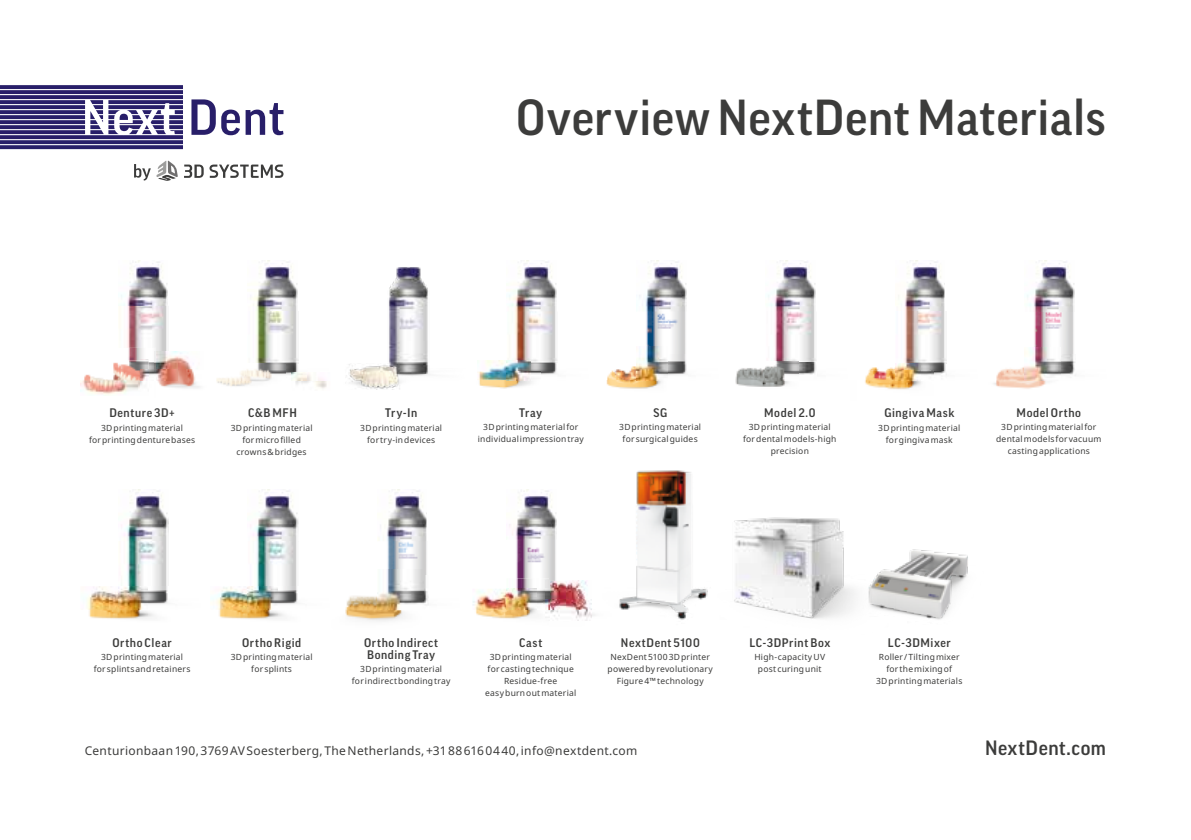
<style>
.page{position:relative;width:1191px;height:840px;background:#fff}
.page>*{position:absolute;margin:0;border:0;box-sizing:border-box;transform-origin:0 0}
.t1{font:500 48.8px "Good Pro";letter-spacing:.01em;color:#3c3c3b}
.t2{font:500 20px "Good Pro";letter-spacing:.025em;color:#3c3c3b}
.t3{font:500 12px/12px "Good Pro";letter-spacing:.05em;color:#3c3c3b}
.t4{font:12px "Noto Sans";letter-spacing:.03em;color:#3c3c3b}
.t5{font:8.4px/12px "Noto Sans";letter-spacing:.03em;color:#3c3c3b;text-align:center}
</style>
<div class="page">
<svg style="left:0;top:85px;width:183px;height:64px;background:#665f94"></svg>
<svg style="left:191px;top:99px;width:92px;height:36px"></svg>
<svg style="left:184px;top:164px;width:99px;height:14px"></svg>
<svg style="left:134px;top:160px;width:44px;height:21px"></svg>
<img style="left:898px;top:260px;width:48px;height:110px">
<img style="left:870px;top:380px;width:51px;height:10px">
<svg style="left:920px;top:370px;width:27px;height:11px"></svg>
<img style="left:870px;top:363px;width:50px;height:7px">
<img style="left:870px;top:370px;width:50px;height:10px">
<img style="left:1027px;top:260px;width:48px;height:94px">
<img style="left:1061px;top:354px;width:14px;height:21px">
<img style="left:994px;top:347px;width:67px;height:42px">
<img style="left:1026px;top:380px;width:35px;height:1px">
<img style="left:119px;top:260px;width:49px;height:91px">
<img style="left:119px;top:347px;width:37px;height:13px">
<img style="left:81px;top:362px;width:59px;height:33px">
<img style="left:118px;top:360px;width:22px;height:20px">
<img style="left:156px;top:351px;width:44px;height:37px">
<img style="left:156px;top:369px;width:21px;height:11px">
<svg style="left:140px;top:351px;width:16px;height:35px"></svg>
<img style="left:250px;top:260px;width:49px;height:111px">
<svg style="left:286px;top:371px;width:12px;height:9px"></svg>
<img style="left:292px;top:372px;width:32px;height:8px">
<img style="left:295px;top:380px;width:32px;height:9px">
<img style="left:216px;top:364px;width:70px;height:22px">
<img style="left:509px;top:260px;width:48px;height:103px">
<img style="left:530px;top:363px;width:27px;height:8px">
<svg style="left:530px;top:371px;width:27px;height:10px"></svg>
<img style="left:479px;top:360px;width:51px;height:29px">
<img style="left:507px;top:371px;width:23px;height:9px">
<img style="left:639px;top:260px;width:48px;height:94px">
<img style="left:667px;top:354px;width:20px;height:22px">
<img style="left:606px;top:380px;width:56px;height:9px">
<img style="left:607px;top:366px;width:29px;height:14px">
<svg style="left:642px;top:380px;width:20px;height:1px"></svg>
<img style="left:636px;top:346px;width:31px;height:34px">
<img style="left:768px;top:260px;width:48px;height:103px">
<img style="left:865px;top:369px;width:5px;height:11px">
<img style="left:798px;top:363px;width:18px;height:12px">
<img style="left:735px;top:366px;width:54px;height:21px">
<img style="left:766px;top:361px;width:32px;height:19px">
<img style="left:121px;top:489px;width:48px;height:97px">
<img style="left:87px;top:586px;width:81px;height:33px">
<img style="left:118px;top:586px;width:29px;height:23px">
<img style="left:424px;top:575px;width:4px;height:30px">
<img style="left:378px;top:489px;width:49px;height:86px">
<img style="left:352px;top:609px;width:51px;height:12px">
<img style="left:352px;top:596px;width:25px;height:13px">
<img style="left:382px;top:609px;width:42px;height:1px">
<img style="left:377px;top:569px;width:47px;height:40px">
<img style="left:345px;top:596px;width:7px;height:13px">
<img style="left:250px;top:489px;width:48px;height:97px">
<img style="left:211px;top:586px;width:87px;height:33px">
<img style="left:248px;top:586px;width:29px;height:23px">
<img style="left:509px;top:489px;width:48px;height:91px">
<img style="left:509px;top:578px;width:40px;height:10px">
<img style="left:536px;top:588px;width:7px;height:16px">
<img style="left:472px;top:588px;width:64px;height:31px">
<img style="left:549px;top:580px;width:38px;height:37px">
<img style="left:549px;top:599px;width:17px;height:10px">
<svg style="left:543px;top:580px;width:6px;height:38px"></svg>
<img style="left:477px;top:360px;width:7px;height:20px">
<img style="left:389px;top:267px;width:41px;height:108px">
<img style="left:403px;top:369px;width:26px;height:7px">
<img style="left:346px;top:363px;width:57px;height:27px">
<img style="left:567px;top:581px;width:28px;height:40px">
<img style="left:619px;top:470px;width:87px;height:150px">
<img style="left:899px;top:549px;width:69px;height:71px">
<img style="left:884px;top:568px;width:22px;height:52px">
<img style="left:706px;top:517px;width:178px;height:102px">
<h1 class="t1" style="left:516px;top:90px;width:591px">Overview NextDent Materials</h1>
<h3 class="t3" style="left:109px;top:406px;width:67px">Denture 3D+</h3>
<p class="t5" style="left:89px;top:421px;width:108px">3D printing material<br>for printing denture bases</p>
<h3 class="t3" style="left:248px;top:406px;width:50px">C&amp;B MFH</h3>
<p class="t5" style="left:231px;top:421px;width:83px">3D printing material for micro filled crowns &amp; bridges</p>
<h3 class="t3" style="left:385px;top:406px;width:33px">Try-In</h3>
<p class="t5" style="left:360px;top:421px;width:83px">3D printing material for try-in devices</p>
<h3 class="t3" style="left:519px;top:406px;width:24px">Tray</h3>
<p class="t5" style="left:478px;top:421px;width:108px">3D printing material for individual impression tray</p>
<h3 class="t3" style="left:653px;top:406px;width:15px">SG</h3>
<p class="t5" style="left:619px;top:421px;width:83px">3D printing material for surgical guides</p>
<h3 class="t3" style="left:764px;top:406px;width:53px">Model 2.0</h3>
<p class="t5" style="left:743px;top:421px;width:95px">3D printing material for dental models-high precision</p>
<h3 class="t3" style="left:884px;top:406px;width:72px">Gingiva Mask</h3>
<p class="t5" style="left:878px;top:421px;width:83px">3D printing material for gingiva mask</p>
<h3 class="t3" style="left:1016px;top:406px;width:66px">Model Ortho</h3>
<p class="t5" style="left:996px;top:421px;width:107px">3D printing material for dental models for vacuum casting applications</p>
<h3 class="t3" style="left:112px;top:635px;width:61px">Ortho Clear</h3>
<p class="t5" style="left:94px;top:650px;width:98px">3D printing material<br>for splints and retainers</p>
<h3 class="t3" style="left:242px;top:635px;width:61px">Ortho Rigid</h3>
<p class="t5" style="left:231px;top:650px;width:83px">3D printing material for splints</p>
<h3 class="t3" style="left:364px;top:635px;width:76px">Ortho Indirect<br>Bonding Tray</h3>
<p class="t5" style="left:352px;top:662px;width:100px">3D printing material<br>for indirect bonding tray</p>
<h3 class="t3" style="left:519px;top:635px;width:25px">Cast</h3>
<p class="t5" style="left:485px;top:650px;width:92px">3D printing material for casting technique<br>Residue-free<br>easy burn out material</p>
<h3 class="t3" style="left:621px;top:635px;width:80px">NextDent 5100</h3>
<p class="t5" style="left:607px;top:650px;width:107px">NexDent 5100 3D printer powered by revolutionary<br>Figure 4™ technology</p>
<h3 class="t3" style="left:749px;top:635px;width:82px">LC-3DPrint Box</h3>
<p class="t5" style="left:754px;top:650px;width:72px">High-capacity UV post curing unit</p>
<h3 class="t3" style="left:888px;top:635px;width:64px">LC-3DMixer</h3>
<p class="t5" style="left:876px;top:650px;width:88px">Roller / Tilting mixer for the mixing of<br>3D printing materials</p>
<h3 class="t4" style="left:85px;top:741px;width:554px">Centurionbaan 190, 3769 AV Soesterberg, The Netherlands, +31 88 616 04 40, info@nextdent.com</h3>
<h2 class="t2" style="left:985px;top:735px;width:122px">NextDent.com</h2>
</div>
